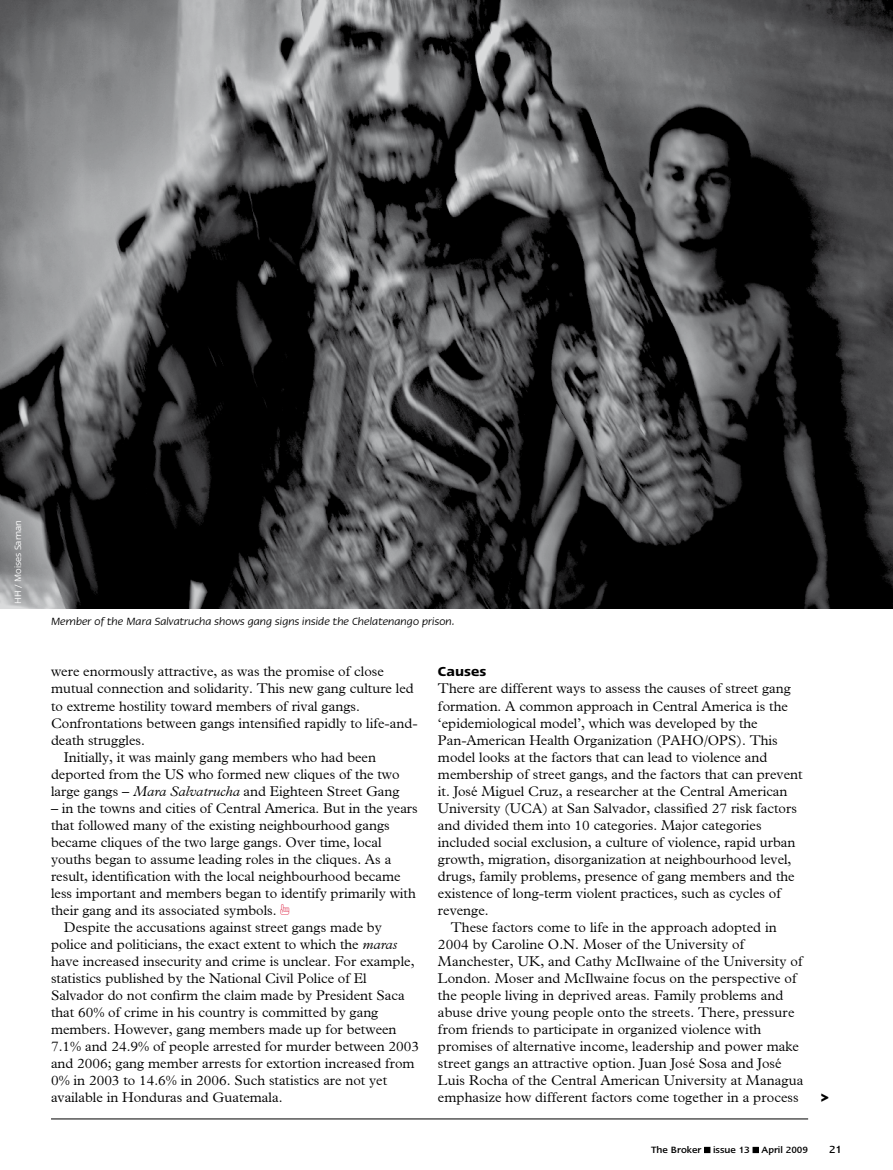
<style>
.page{position:relative;width:893px;height:1170px;background:#fff}
.page>*{position:absolute;margin:0;border:0;box-sizing:border-box;transform-origin:0 0}
.t1{font:600 15px "Linotype Ergo";color:#000}
.t2{font:300 14.1px "Plantin";color:#000}
.t3{font:italic 12px "Linotype Ergo";color:#000}
.t4{font:500 12px "Linotype Ergo";color:#000}
.t5{font:500 10.5px "Linotype Ergo";color:#000}
.t6{font:10.5px "Linotype Ergo";color:#fff}
.s1{font-style:italic}
.s2{font-family:"All My Hands";font-weight:400;font-size:13.5px;color:#da1638}
.s3{font-family:"Linotype Ergo";font-weight:700;font-size:18px}
</style>
<div class="page">
<img style="left:0;top:0;width:893px;height:608px">
<svg style="left:704px;top:1146px;width:6px;height:6px"></svg>
<svg style="left:753px;top:1146px;width:6px;height:6px"></svg>
<hr style="left:51px;top:1118px;width:757px;height:1px;background:#000">
<p class="t6" style="left:12px;top:604px;width:85px;rotate:-90deg">HH / Moises Saman</p>
<p class="t3" style="left:51px;top:615px;width:405px">Member of the Mara Salvatrucha shows gang signs inside the Chelatenango prison.</p>
<p class="t2" style="left:51px;top:663px;width:334px">were enormously attractive, as was the promise of close</p>
<p class="t2" style="left:51px;top:680px;width:364px">mutual connection and solidarity. This new gang culture led</p>
<p class="t2" style="left:51px;top:697px;width:310px">to extreme hostility toward members of rival gangs.</p>
<p class="t2" style="left:51px;top:714px;width:368px">Confrontations between gangs intensified rapidly to life-and-</p>
<p class="t2" style="left:51px;top:731px;width:96px">death struggles.</p>
<p class="t2" style="left:64px;top:748px;width:314px">Initially, it was mainly gang members who had been</p>
<p class="t2" style="left:51px;top:765px;width:350px">deported from the US who formed new cliques of the two</p>
<p class="t2" style="left:51px;top:782px;width:350px">large gangs – <span class="s1">Mara Salvatrucha</span> and Eighteen Street Gang</p>
<p class="t2" style="left:51px;top:799px;width:368px">– in the towns and cities of Central America. But in the years</p>
<p class="t2" style="left:51px;top:816px;width:340px">that followed many of the existing neighbourhood gangs</p>
<p class="t2" style="left:51px;top:833px;width:332px">became cliques of the two large gangs. Over time, local</p>
<p class="t2" style="left:51px;top:850px;width:342px">youths began to assume leading roles in the cliques. As a</p>
<p class="t2" style="left:51px;top:867px;width:351px">result, identification with the local neighbourhood became</p>
<p class="t2" style="left:51px;top:884px;width:366px">less important and members began to identify primarily with</p>
<p class="t2" style="left:51px;top:901px;width:242px">their gang and its associated symbols. <span class="s2">1</span></p>
<p class="t2" style="left:64px;top:918px;width:319px">Despite the accusations against street gangs made by</p>
<p class="t2" style="left:51px;top:935px;width:348px">police and politicians, the exact extent to which the <span class="s1">maras</span></p>
<p class="t2" style="left:51px;top:952px;width:365px">have increased insecurity and crime is unclear. For example,</p>
<p class="t2" style="left:51px;top:969px;width:317px">statistics published by the National Civil Police of El</p>
<p class="t2" style="left:51px;top:986px;width:355px">Salvador do not confirm the claim made by President Saca</p>
<p class="t2" style="left:51px;top:1003px;width:329px">that 60% of crime in his country is committed by gang</p>
<p class="t2" style="left:51px;top:1020px;width:347px">members. However, gang members made up for between</p>
<p class="t2" style="left:51px;top:1037px;width:370px">7.1% and 24.9% of people arrested for murder between 2003</p>
<p class="t2" style="left:51px;top:1054px;width:365px">and 2006; gang member arrests for extortion increased from</p>
<p class="t2" style="left:51px;top:1071px;width:338px">0% in 2003 to 14.6% in 2006. Such statistics are not yet</p>
<p class="t2" style="left:51px;top:1088px;width:233px">available in Honduras and Guatemala.</p>
<p class="t1" style="left:438px;top:663px;width:50px">Causes</p>
<p class="t2" style="left:438px;top:680px;width:354px">There are different ways to assess the causes of street gang</p>
<p class="t2" style="left:438px;top:697px;width:351px">formation. A common approach in Central America is the</p>
<p class="t2" style="left:438px;top:714px;width:321px">‘epidemiological model’, which was developed by the</p>
<p class="t2" style="left:438px;top:731px;width:341px">Pan-American Health Organization (PAHO/OPS). This</p>
<p class="t2" style="left:438px;top:748px;width:331px">model looks at the factors that can lead to violence and</p>
<p class="t2" style="left:438px;top:765px;width:366px">membership of street gangs, and the factors that can prevent</p>
<p class="t2" style="left:438px;top:782px;width:351px">it. José Miguel Cruz, a researcher at the Central American</p>
<p class="t2" style="left:438px;top:799px;width:360px">University (UCA) at San Salvador, classified 27 risk factors</p>
<p class="t2" style="left:438px;top:816px;width:325px">and divided them into 10 categories. Major categories</p>
<p class="t2" style="left:438px;top:833px;width:359px">included social exclusion, a culture of violence, rapid urban</p>
<p class="t2" style="left:438px;top:850px;width:355px">growth, migration, disorganization at neighbourhood level,</p>
<p class="t2" style="left:438px;top:867px;width:358px">drugs, family problems, presence of gang members and the</p>
<p class="t2" style="left:438px;top:884px;width:345px">existence of long-term violent practices, such as cycles of</p>
<p class="t2" style="left:438px;top:901px;width:52px">revenge.</p>
<p class="t2" style="left:451px;top:918px;width:328px">These factors come to life in the approach adopted in</p>
<p class="t2" style="left:438px;top:935px;width:308px">2004 by Caroline O.N. Moser of the University of</p>
<p class="t2" style="left:438px;top:952px;width:366px">Manchester, UK, and Cathy McIlwaine of the University of</p>
<p class="t2" style="left:438px;top:969px;width:360px">London. Moser and McIlwaine focus on the perspective of</p>
<p class="t2" style="left:438px;top:986px;width:347px">the people living in deprived areas. Family problems and</p>
<p class="t2" style="left:438px;top:1003px;width:358px">abuse drive young people onto the streets. There, pressure</p>
<p class="t2" style="left:438px;top:1020px;width:325px">from friends to participate in organized violence with</p>
<p class="t2" style="left:438px;top:1037px;width:362px">promises of alternative income, leadership and power make</p>
<p class="t2" style="left:438px;top:1054px;width:345px">street gangs an attractive option. Juan José Sosa and José</p>
<p class="t2" style="left:438px;top:1071px;width:367px">Luis Rocha of the Central American University at Managua</p>
<p class="t2" style="left:438px;top:1088px;width:393px">emphasize how different factors come together in a process <span class="s3">&gt;</span></p>
<p class="t5" style="left:651px;top:1144px;width:158px">The Broker issue 13 April 2009</p>
<p class="t4" style="left:829px;top:1142px;width:14px">21</p>
</div>
